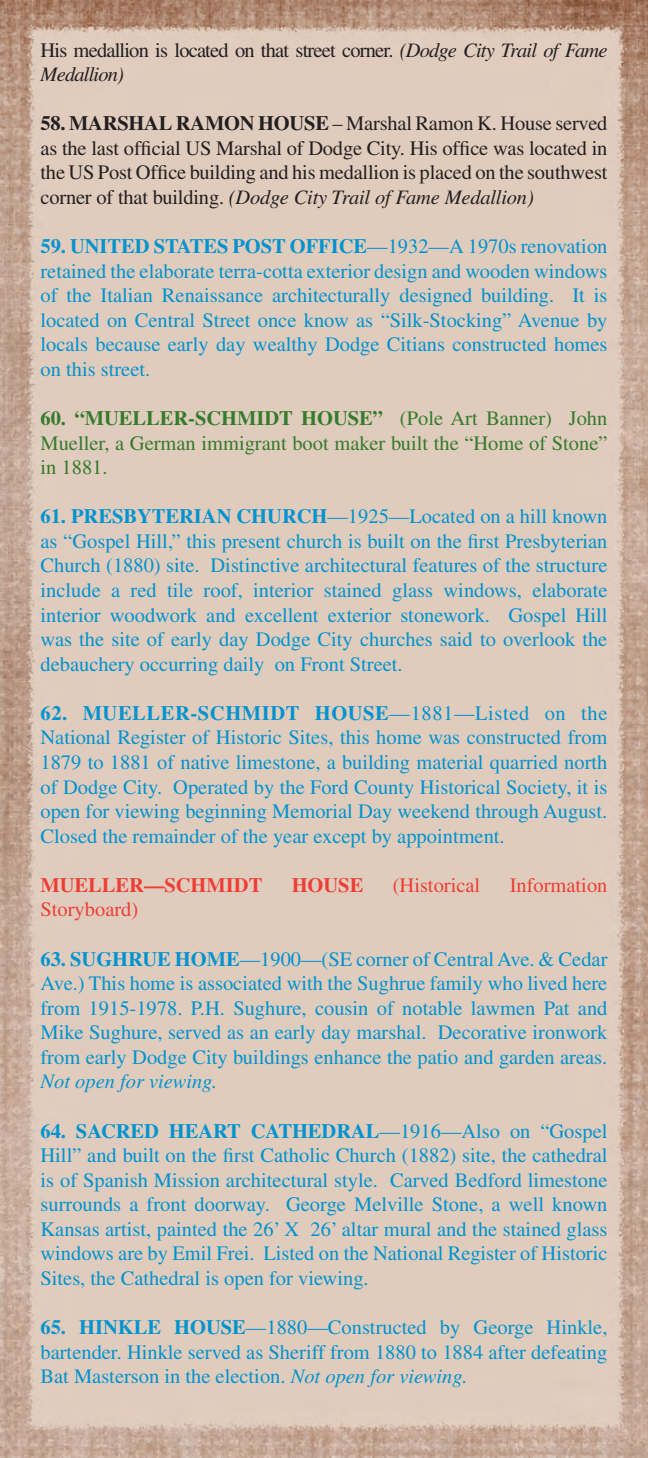
<style>
.page{position:relative;width:648px;height:1458px;background:#fff}
.page>*{position:absolute;margin:0;border:0;box-sizing:border-box;transform-origin:0 0}
.t1{font:20.47px/24.5px "Times";color:#0093d0;text-align:justify}
.t2{font:20.47px/24.5px "Times";letter-spacing:-.01em;color:#231f20;text-align:justify}
.t3{font:20.47px/24.5px "Times";color:#357b2b;text-align:justify}
.t4{font:20.47px/24.5px "Times";letter-spacing:-.04em;color:#231f20}
.t5{font:20.47px "Times";color:#ee3e34}
.t6{font:700 20.47px "Times";color:#ee3e34}
.s1{font-style:italic}
.s2{font-weight:700}
</style>
<div class="page">
<img style="left:0;top:0;width:648px;height:1458px">
<p class="t4" style="left:40px;top:37px;width:569px">His medallion is located on that street corner. <span class="s1">(Dodge City Trail of Fame<br>Medallion)</span></p>
<p class="t2" style="left:41px;top:111px;width:568px"><span class="s2">58. MARSHAL RAMON HOUSE</span> – Marshal Ramon K. House served as the last official US Marshal of Dodge City. His office was located in the US Post Office building and his medallion is placed on the southwest corner of that building. <span class="s1">(Dodge City Trail of Fame Medallion)</span></p>
<p class="t1" style="left:41px;top:234px;width:569px"><span class="s2">59. UNITED STATES POST OFFICE</span>—1932—A 1970s renovation retained the elaborate terra-cotta exterior design and wooden windows of the Italian Renaissance architecturally designed building. It is located on Central Street once know as “Silk-Stocking” Avenue by locals because early day wealthy Dodge Citians constructed homes on this street.</p>
<p class="t3" style="left:41px;top:406px;width:569px"><span class="s2">60. “MUELLER-SCHMIDT HOUSE”</span> (Pole Art Banner) John Mueller, a German immigrant boot maker built the “Home of Stone” in 1881.</p>
<p class="t1" style="left:41px;top:504px;width:569px"><span class="s2">61. PRESBYTERIAN CHURCH</span>—1925—Located on a hill known as “Gospel Hill,” this present church is built on the first Presbyterian Church (1880) site. Distinctive architectural features of the structure include a red tile roof, interior stained glass windows, elaborate interior woodwork and excellent exterior stonework. Gospel Hill was the site of early day Dodge City churches said to overlook the debauchery occurring daily on Front Street.</p>
<p class="t1" style="left:41px;top:701px;width:569px"><span class="s2">62. MUELLER-SCHMIDT HOUSE</span>—1881—Listed on the National Register of Historic Sites, this home was constructed from 1879 to 1881 of native limestone, a building material quarried north of Dodge City. Operated by the Ford County Historical Society, it is open for viewing beginning Memorial Day weekend through August.<br>Closed the remainder of the year except by appointment.</p>
<p class="t6" style="left:41px;top:873px;width:223px">MUELLER—SCHMIDT</p>
<p class="t6" style="left:292px;top:873px;width:73px">HOUSE</p>
<p class="t5" style="left:393px;top:874px;width:89px">(Historical</p>
<p class="t5" style="left:510px;top:874px;width:99px">Information</p>
<p class="t5" style="left:41px;top:898px;width:99px">Storyboard)</p>
<p class="t1" style="left:41px;top:946px;width:569px"><span class="s2">63. SUGHRUE HOME</span>—1900—(SE corner of Central Ave. &amp; Cedar Ave.) This home is associated with the Sughrue family who lived here from 1915-1978. P.H. Sughure, cousin of notable lawmen Pat and Mike Sughure, served as an early day marshal. Decorative ironwork from early Dodge City buildings enhance the patio and garden areas.<br><span class="s1">Not open for viewing.</span></p>
<p class="t1" style="left:41px;top:1118px;width:569px"><span class="s2">64. SACRED HEART CATHEDRAL</span>—1916—Also on “Gospel Hill” and built on the first Catholic Church (1882) site, the cathedral is of Spanish Mission architectural style. Carved Bedford limestone surrounds a front doorway. George Melville Stone, a well known Kansas artist, painted the 26’ X 26’ altar mural and the stained glass windows are by Emil Frei. Listed on the National Register of Historic Sites, the Cathedral is open for viewing.</p>
<p class="t1" style="left:41px;top:1315px;width:568px"><span class="s2">65. HINKLE HOUSE</span>—1880—Constructed by George Hinkle, bartender. Hinkle served as Sheriff from 1880 to 1884 after defeating Bat Masterson in the election. <span class="s1">Not open for viewing.</span></p>
</div>
